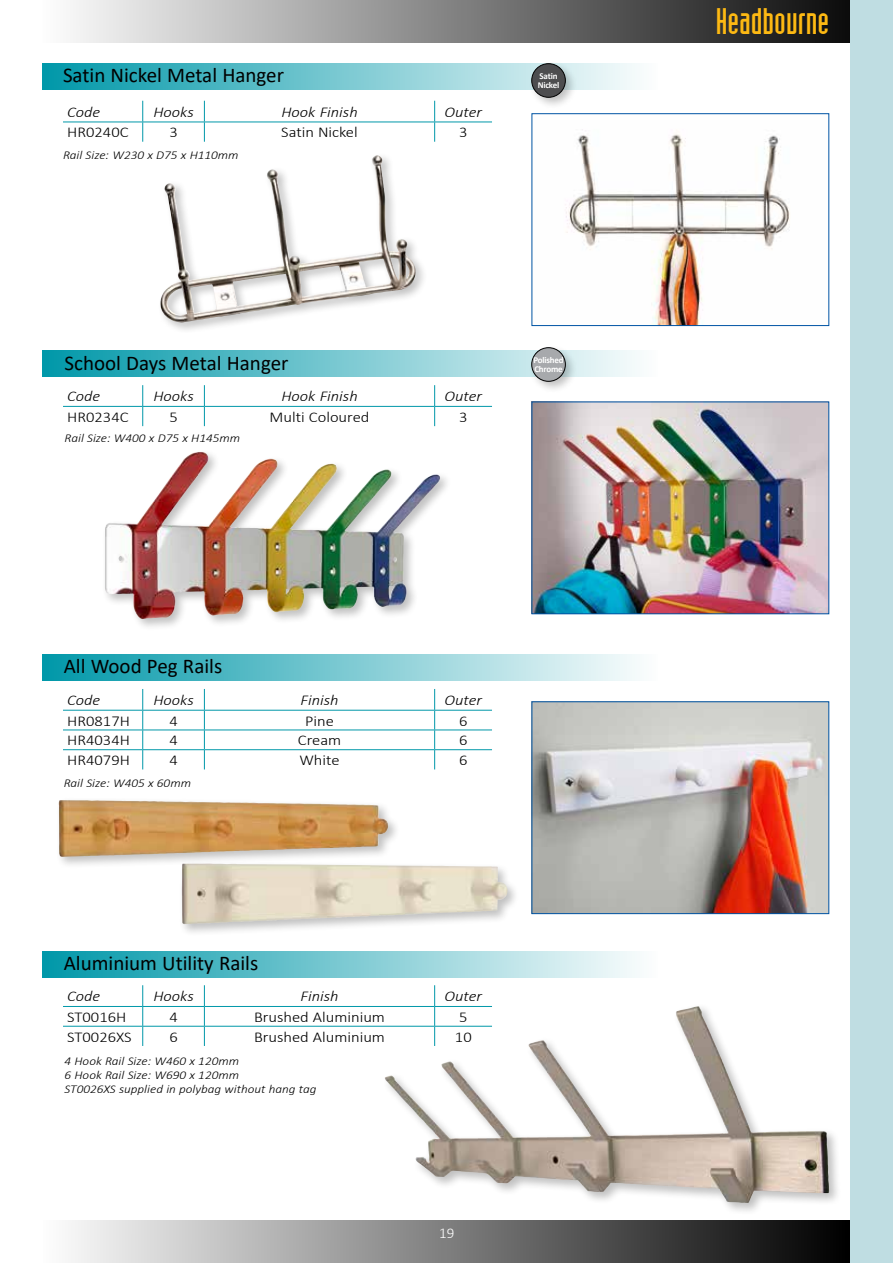
<style>
.page{position:relative;width:893px;height:1263px;background:#fff}
.page>*{position:absolute;margin:0;border:0;box-sizing:border-box;transform-origin:0 0}
.t1{font:36px "Industria Solid";color:#fdb913;scale:1.1 1}
.t2{font:21px "Calibri";color:#000}
.t3{font:300 15px "Calibri";color:#000;scale:1.1 1}
.t4{font:italic 300 15px "Calibri";color:#000;scale:1.1 1}
.t5{font:300 15px "Calibri";color:#fff}
.t6{font:italic 300 12px/14.4px "Calibri";color:#000;scale:1.1 1}
.t7{font:700 9px/9px "Calibri";letter-spacing:-.025em;color:#fff}
</style>
<div class="page">
<div style="left:43px;top:1220px;width:850px;height:43px;background:linear-gradient(to right,#fdfdfd,#000)"></div>
<div style="left:43px;top:0;width:850px;height:43px;background:linear-gradient(to right,#fdfdfd,#000)"></div>
<div style="left:850px;top:0;width:43px;height:1263px;background:#bfdde2"></div>
<div style="left:43px;top:351px;width:615px;height:26px;background:linear-gradient(to right,#0098a9,#fdfefe)"></div>
<svg style="left:142px;top:385px;width:1px;height:41px"></svg>
<svg style="left:204px;top:385px;width:1px;height:41px"></svg>
<svg style="left:434px;top:385px;width:1px;height:41px"></svg>
<hr style="left:63px;top:406px;width:80px;height:1px;background:#0098a9">
<hr style="left:143px;top:406px;width:61px;height:1px;background:#0098a9">
<hr style="left:204px;top:406px;width:231px;height:1px;background:#0098a9">
<hr style="left:435px;top:406px;width:57px;height:1px;background:#0098a9">
<div style="left:43px;top:63px;width:615px;height:27px;background:linear-gradient(to right,#0098a9,#fdfefe)"></div>
<svg style="left:142px;top:101px;width:1px;height:41px"></svg>
<svg style="left:204px;top:101px;width:1px;height:41px"></svg>
<svg style="left:434px;top:101px;width:1px;height:41px"></svg>
<hr style="left:63px;top:122px;width:80px;height:1px;background:#0098a9">
<hr style="left:143px;top:122px;width:61px;height:1px;background:#0098a9">
<hr style="left:204px;top:122px;width:231px;height:1px;background:#0098a9">
<hr style="left:435px;top:122px;width:57px;height:1px;background:#0098a9">
<img style="left:566px;top:129px;width:224px;height:195px">
<div style="left:531px;top:113px;width:298px;height:213px;border:1px solid #0054a4"></div>
<div style="left:101px;top:449px;width:351px;height:182px;background:#000;opacity:.25"></div>
<img style="left:104px;top:452px;width:304px;height:167px">
<div style="left:157px;top:152px;width:271px;height:183px;background:#000;opacity:.25"></div>
<img style="left:175px;top:155px;width:207px;height:125px">
<div style="left:43px;top:655px;width:615px;height:26px;background:linear-gradient(to right,#0098a9,#fdfefe)"></div>
<svg style="left:142px;top:689px;width:1px;height:80px"></svg>
<svg style="left:204px;top:689px;width:1px;height:80px"></svg>
<svg style="left:434px;top:689px;width:1px;height:80px"></svg>
<hr style="left:63px;top:710px;width:80px;height:1px;background:#0098a9">
<hr style="left:143px;top:710px;width:61px;height:1px;background:#0098a9">
<hr style="left:204px;top:710px;width:231px;height:1px;background:#0098a9">
<hr style="left:435px;top:710px;width:57px;height:1px;background:#0098a9">
<hr style="left:63px;top:729px;width:80px;height:1px;background:#0098a9">
<hr style="left:143px;top:729px;width:61px;height:1px;background:#0098a9">
<hr style="left:204px;top:729px;width:231px;height:1px;background:#0098a9">
<hr style="left:435px;top:729px;width:57px;height:1px;background:#0098a9">
<hr style="left:63px;top:749px;width:80px;height:1px;background:#0098a9">
<hr style="left:143px;top:749px;width:61px;height:1px;background:#0098a9">
<hr style="left:204px;top:749px;width:231px;height:1px;background:#0098a9">
<hr style="left:435px;top:749px;width:57px;height:1px;background:#0098a9">
<img style="left:533px;top:703px;width:294px;height:209px">
<div style="left:531px;top:701px;width:298px;height:213px;border:1px solid #0054a4"></div>
<div style="left:178px;top:860px;width:342px;height:76px;background:#000;opacity:.25"></div>
<img style="left:182px;top:863px;width:325px;height:61px">
<div style="left:56px;top:796px;width:345px;height:73px;background:#000;opacity:.25"></div>
<img style="left:58px;top:800px;width:331px;height:57px">
<img style="left:533px;top:404px;width:294px;height:208px">
<div style="left:528px;top:60px;width:50px;height:50px;background:#000;opacity:.25"></div>
<div style="left:532px;top:64px;width:33px;height:33px;background:#4d4d4f;border-radius:50%"></div>
<div style="left:531px;top:63px;width:35px;height:34px;border:1px solid #000;border-radius:50%"></div>
<div style="left:528px;top:344px;width:50px;height:50px;background:#000;opacity:.25"></div>
<div style="left:532px;top:348px;width:33px;height:33px;background:#a7a9ac;border-radius:50%"></div>
<div style="left:531px;top:347px;width:35px;height:34px;border:1px solid #000;border-radius:50%"></div>
<div style="left:43px;top:951px;width:615px;height:26px;background:linear-gradient(to right,#0098a9,#fdfefe)"></div>
<svg style="left:142px;top:985px;width:1px;height:61px"></svg>
<svg style="left:204px;top:985px;width:1px;height:61px"></svg>
<svg style="left:434px;top:985px;width:1px;height:18px"></svg>
<hr style="left:63px;top:1006px;width:80px;height:1px;background:#0098a9">
<hr style="left:143px;top:1006px;width:61px;height:1px;background:#0098a9">
<hr style="left:204px;top:1006px;width:231px;height:1px;background:#0098a9">
<hr style="left:63px;top:1026px;width:80px;height:1px;background:#0098a9">
<hr style="left:143px;top:1026px;width:61px;height:1px;background:#0098a9">
<hr style="left:204px;top:1026px;width:231px;height:1px;background:#0098a9">
<div style="left:381px;top:1003px;width:461px;height:212px;background:#000;opacity:.25"></div>
<img style="left:385px;top:1006px;width:343px;height:177px">
<h2 class="t2" style="left:63px;top:61px;width:223px">Satin Nickel Metal Hanger</h2>
<p class="t4" style="left:67px;top:103px;width:32px">Code</p>
<p class="t4" style="left:153px;top:103px;width:38px">Hooks</p>
<p class="t4" style="left:281px;top:103px;width:71px">Hook Finish</p>
<p class="t4" style="left:445px;top:103px;width:36px">Outer</p>
<p class="t3" style="left:67px;top:123px;width:57px">HR0240C</p>
<p class="t3" style="left:169px;top:123px;width:9px">3</p>
<p class="t3" style="left:281px;top:123px;width:71px">Satin Nickel</p>
<p class="t3" style="left:459px;top:123px;width:9px">3</p>
<p class="t6" style="left:63px;top:148px;width:161px">Rail Size: W230 x D75 x H110mm</p>
<p class="t7" style="left:538px;top:72px;width:23px">Satin<br>Nickel</p>
<h2 class="t2" style="left:65px;top:348px;width:225px">School Days Metal Hanger</h2>
<p class="t4" style="left:67px;top:387px;width:32px">Code</p>
<p class="t4" style="left:153px;top:387px;width:38px">Hooks</p>
<p class="t4" style="left:281px;top:387px;width:71px">Hook Finish</p>
<p class="t4" style="left:445px;top:387px;width:36px">Outer</p>
<p class="t3" style="left:67px;top:408px;width:57px">HR0234C</p>
<p class="t3" style="left:169px;top:408px;width:9px">5</p>
<p class="t3" style="left:270px;top:408px;width:92px">Multi Coloured</p>
<p class="t3" style="left:459px;top:408px;width:9px">3</p>
<p class="t6" style="left:65px;top:430px;width:161px">Rail Size: W400 x D75 x H145mm</p>
<p class="t7" style="left:533px;top:356px;width:32px">Polished<br>Chrome</p>
<h2 class="t2" style="left:64px;top:652px;width:160px">All Wood Peg Rails</h2>
<p class="t4" style="left:67px;top:691px;width:32px">Code</p>
<p class="t4" style="left:153px;top:691px;width:38px">Hooks</p>
<p class="t4" style="left:301px;top:691px;width:36px">Finish</p>
<p class="t4" style="left:445px;top:691px;width:36px">Outer</p>
<p class="t3" style="left:67px;top:711px;width:58px">HR0817H</p>
<p class="t3" style="left:169px;top:711px;width:9px">4</p>
<p class="t3" style="left:305px;top:711px;width:28px">Pine</p>
<p class="t3" style="left:459px;top:711px;width:9px">6</p>
<p class="t3" style="left:67px;top:731px;width:58px">HR4034H</p>
<p class="t3" style="left:169px;top:731px;width:9px">4</p>
<p class="t3" style="left:298px;top:731px;width:41px">Cream</p>
<p class="t3" style="left:459px;top:731px;width:9px">6</p>
<p class="t3" style="left:67px;top:751px;width:58px">HR4079H</p>
<p class="t3" style="left:169px;top:751px;width:9px">4</p>
<p class="t3" style="left:299px;top:751px;width:38px">White</p>
<p class="t3" style="left:459px;top:751px;width:9px">6</p>
<p class="t6" style="left:64px;top:775px;width:117px">Rail Size: W405 x 60mm</p>
<h2 class="t2" style="left:64px;top:948px;width:196px">Aluminium Utility Rails</h2>
<p class="t4" style="left:67px;top:987px;width:32px">Code</p>
<p class="t4" style="left:153px;top:987px;width:38px">Hooks</p>
<p class="t4" style="left:301px;top:987px;width:36px">Finish</p>
<p class="t4" style="left:445px;top:987px;width:36px">Outer</p>
<p class="t3" style="left:67px;top:1008px;width:55px">ST0016H</p>
<p class="t3" style="left:169px;top:1008px;width:9px">4</p>
<p class="t3" style="left:254px;top:1008px;width:121px">Brushed Aluminium</p>
<p class="t3" style="left:459px;top:1008px;width:9px">5</p>
<p class="t3" style="left:67px;top:1027px;width:60px">ST0026XS</p>
<p class="t3" style="left:169px;top:1027px;width:9px">6</p>
<p class="t3" style="left:254px;top:1027px;width:121px">Brushed Aluminium</p>
<p class="t3" style="left:455px;top:1027px;width:17px">10</p>
<p class="t6" style="left:65px;top:1053px;width:230px">4 Hook Rail Size: W460 x 120mm<br>6 Hook Rail Size: W690 x 120mm<br>ST0026XS supplied in polybag without hang tag</p>
<p class="t5" style="left:439px;top:1223px;width:17px">19</p>
<h1 class="t1" style="left:716px;top:2px;width:105px">Headbourne</h1>
</div>
